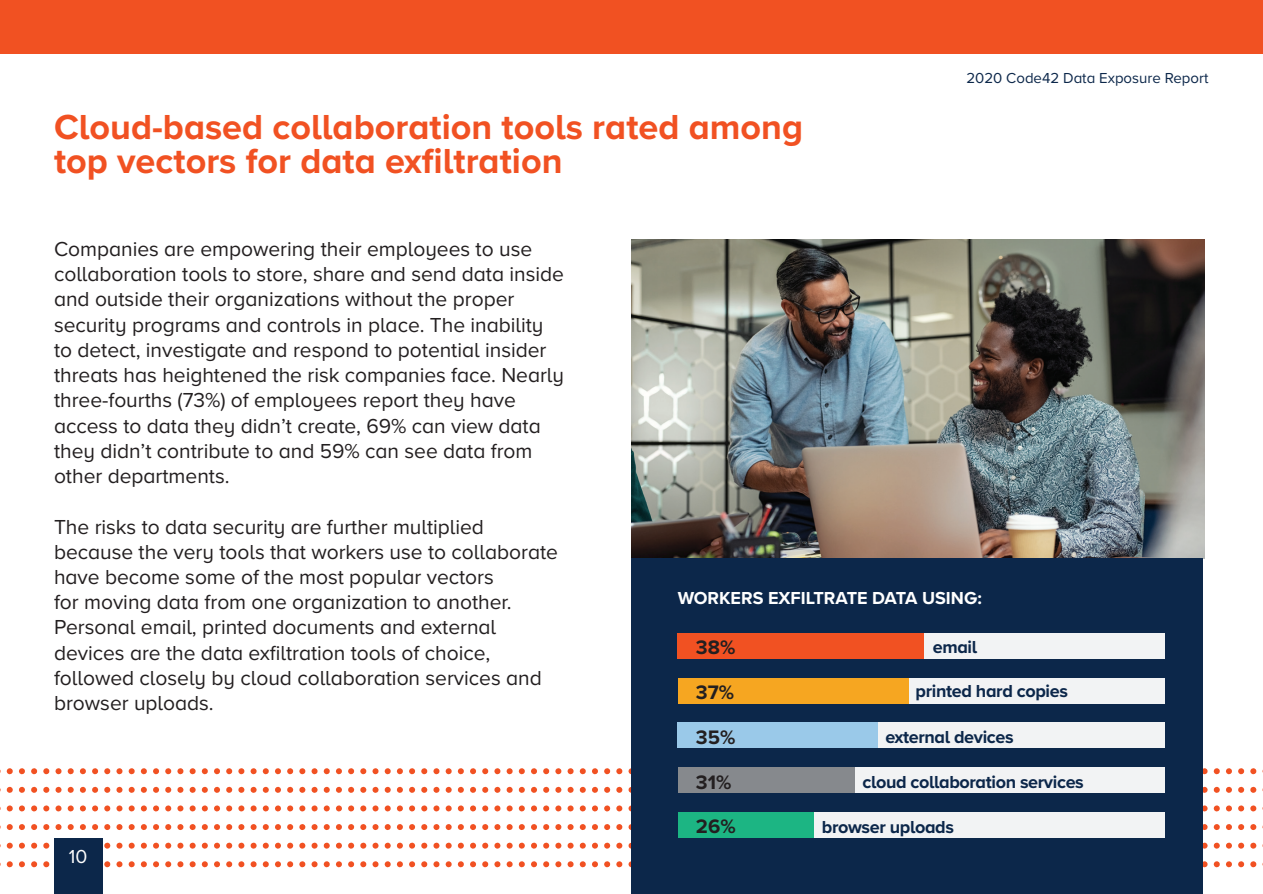
<style>
.page{position:relative;width:1263px;height:894px;background:#fff}
.page>*{position:absolute;margin:0;border:0;box-sizing:border-box;transform-origin:0 0}
.t1{font:700 36px/34.2px "Proxima Nova A";color:#f15122}
.t2{font:21px/25.2px "Proxima Nova A";color:#231f20}
.t3{font:700 20.25px "Proxima Nova A";color:#231f20}
.t4{font:19.5px "Proxima Nova A";color:#fff}
.t5{font:700 18px "Proxima Nova A";letter-spacing:-.02em;color:#0c274a}
.t6{font:700 18px "Proxima Nova A";color:#fff}
.t7{font:15px "Proxima Nova A";color:#0c274a}
</style>
<div class="page">
<svg style="left:0;top:805px;width:1263px;height:6px"></svg>
<svg style="left:0;top:768px;width:1263px;height:6px"></svg>
<svg style="left:0;top:842px;width:1263px;height:6px"></svg>
<svg style="left:0;top:824px;width:1263px;height:5px"></svg>
<svg style="left:0;top:786px;width:1263px;height:6px"></svg>
<svg style="left:0;top:860px;width:1263px;height:6px"></svg>
<img style="left:631px;top:239px;width:573px;height:319px">
<div style="left:631px;top:558px;width:572px;height:335px;background:#0c274a"></div>
<div style="left:678px;top:632px;width:486px;height:26px;background:#f2f3f4"></div>
<div style="left:677px;top:632px;width:247px;height:26px;background:#f15122"></div>
<div style="left:678px;top:677px;width:486px;height:26px;background:#f2f3f4"></div>
<div style="left:677px;top:677px;width:231px;height:26px;background:#f6a621"></div>
<div style="left:678px;top:722px;width:486px;height:25px;background:#f2f3f4"></div>
<div style="left:677px;top:722px;width:200px;height:25px;background:#9ac9e9"></div>
<div style="left:678px;top:767px;width:486px;height:25px;background:#f2f3f4"></div>
<div style="left:677px;top:767px;width:177px;height:25px;background:#86898d"></div>
<div style="left:678px;top:812px;width:486px;height:25px;background:#f2f3f4"></div>
<div style="left:677px;top:812px;width:136px;height:25px;background:#1cb583"></div>
<div style="left:54px;top:838px;width:48px;height:55px;background:#0c274a"></div>
<div style="left:0;top:0;width:1263px;height:54px;background:#f15122"></div>
<h1 class="t1" style="left:54px;top:109px;width:750px">Cloud-based collaboration tools rated among top vectors for data exfiltration</h1>
<p class="t7" style="left:966px;top:66px;width:243px">2020 Code42 Data Exposure Report</p>
<p class="t2" style="left:54px;top:235px;width:511px">Companies are empowering their employees to use collaboration tools to store, share and send data inside and outside their organizations without the proper security programs and controls in place. The inability to detect, investigate and respond to potential insider threats has heightened the risk companies face. Nearly three-fourths (73%) of employees report they have access to data they didn’t create, 69% can view data they didn’t contribute to and 59% can see data from other departments.</p>
<p class="t2" style="left:54px;top:512px;width:505px">The risks to data security are further multiplied because the very tools that workers use to collaborate have become some of the most popular vectors<br>for moving data from one organization to another.<br>Personal email, printed documents and external devices are the data exfiltration tools of choice, followed closely by cloud collaboration services and browser uploads.</p>
<p class="t4" style="left:69px;top:841px;width:20px">10</p>
<p class="t6" style="left:677px;top:584px;width:306px">WORKERS EXFILTRATE DATA USING:</p>
<p class="t3" style="left:696px;top:631px;width:41px">38%</p>
<p class="t5" style="left:932px;top:633px;width:46px">email</p>
<p class="t3" style="left:696px;top:677px;width:40px">37%</p>
<p class="t5" style="left:915px;top:677px;width:154px">printed hard copies</p>
<p class="t3" style="left:696px;top:722px;width:41px">35%</p>
<p class="t5" style="left:885px;top:722px;width:130px">external devices</p>
<p class="t3" style="left:696px;top:766px;width:37px">31%</p>
<p class="t5" style="left:862px;top:768px;width:223px">cloud collaboration services</p>
<p class="t3" style="left:696px;top:810px;width:41px">26%</p>
<p class="t5" style="left:822px;top:812px;width:134px">browser uploads</p>
</div>
